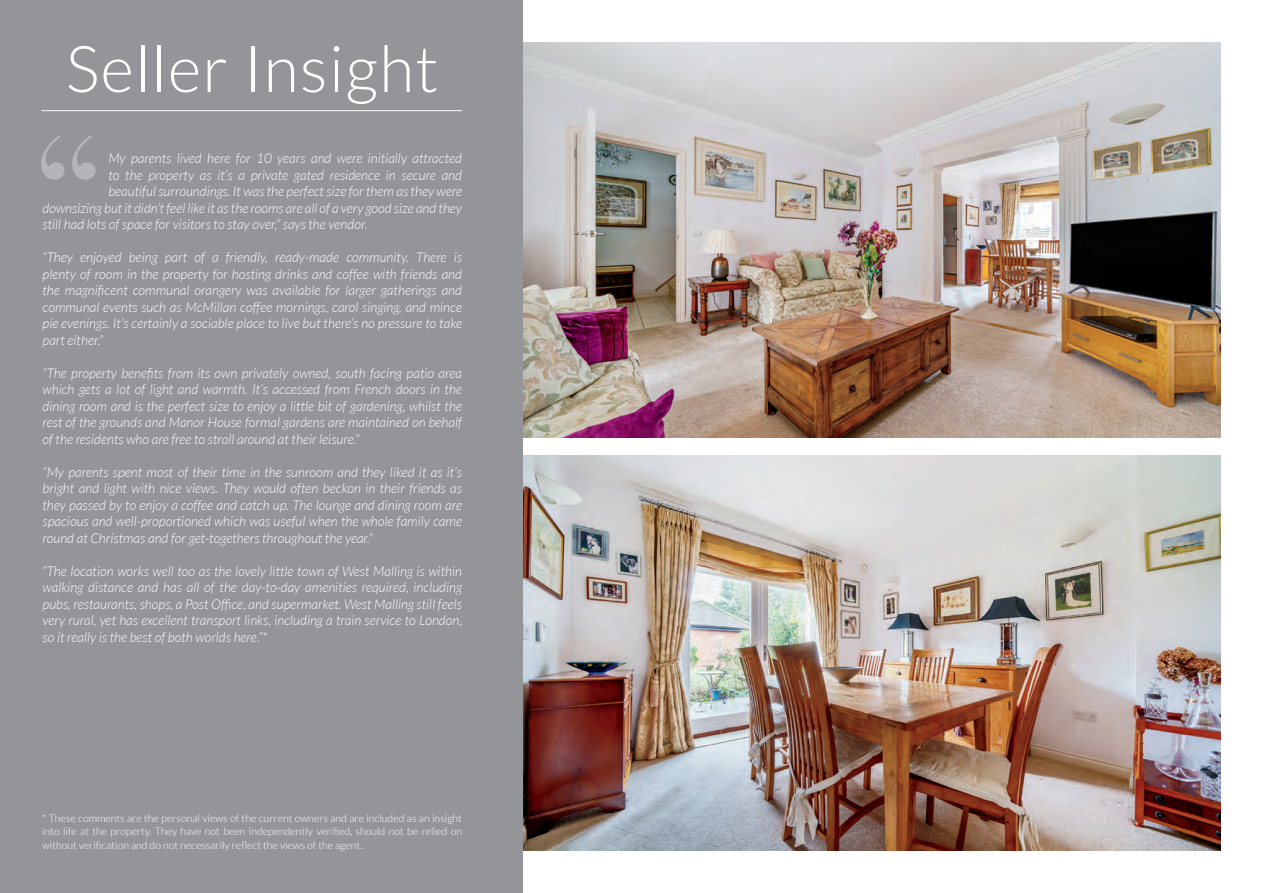
<style>
.page{position:relative;width:1263px;height:893px;background:#fff}
.page>*{position:absolute;margin:0;border:0;box-sizing:border-box;transform-origin:0 0}
.t1{font:300 64.5px "Lato";letter-spacing:.02em;color:#fff}
.t2{font:italic 300 13.5px/16.5px "Lato";color:#fff;text-align:justify}
.t3{font:300 10.5px/13.5px "Lato";color:#fff;text-align:justify}
</style>
<div class="page">
<img style="left:523px;top:455px;width:697px;height:395px">
<img style="left:523px;top:42px;width:697px;height:395px">
<div style="left:0;top:0;width:523px;height:893px;background:#939598"></div>
<hr style="left:41px;top:110px;width:421px;height:1px;background:#fff">
<svg style="left:41px;top:135px;width:55px;height:45px"></svg>
<p class="t1" style="left:66px;top:34px;width:374px">Seller Insight</p>
<p class="t2" style="left:108px;top:150px;width:355px">My parents lived here for 10 years and were initially attracted</p>
<p class="t2" style="left:108px;top:167px;width:355px">to the property as it’s a private gated residence in secure and</p>
<p class="t2" style="left:108px;top:183px;width:355px">beautiful surroundings. It was the perfect size for them as they were</p>
<p class="t2" style="left:43px;top:200px;width:421px">downsizing but it didn’t feel like it as the rooms are all of a very good size and they</p>
<p class="t2" style="left:43px;top:216px;width:326px">still had lots of space for visitors to stay over,” says the vendor.</p>
<p class="t2" style="left:43px;top:249px;width:421px">“They enjoyed being part of a friendly, ready-made community. There is plenty of room in the property for hosting drinks and coffee with friends and the magnificent communal orangery was available for larger gatherings and communal events such as McMillan coffee mornings, carol singing, and mince pie evenings. It’s certainly a sociable place to live but there’s no pressure to take part either.”</p>
<p class="t2" style="left:43px;top:365px;width:421px">“The property benefits from its own privately owned, south facing patio area which gets a lot of light and warmth. It’s accessed from French doors in the dining room and is the perfect size to enjoy a little bit of gardening, whilst the rest of the grounds and Manor House formal gardens are maintained on behalf of the residents who are free to stroll around at their leisure.”</p>
<p class="t2" style="left:43px;top:464px;width:421px">“My parents spent most of their time in the sunroom and they liked it as it’s bright and light with nice views. They would often beckon in their friends as they passed by to enjoy a coffee and catch up. The lounge and dining room are spacious and well-proportioned which was useful when the whole family came round at Christmas and for get-togethers throughout the year.”</p>
<p class="t2" style="left:43px;top:563px;width:421px">“The location works well too as the lovely little town of West Malling is within walking distance and has all of the day-to-day amenities required, including pubs, restaurants, shops, a Post Office, and supermarket. West Malling still feels very rural, yet has excellent transport links, including a train service to London, so it really is the best of both worlds here.”*</p>
<p class="t3" style="left:42px;top:811px;width:421px">* These comments are the personal views of the current owners and are included as an insight into life at the property. They have not been independently verified, should not be relied on without verification and do not necessarily reflect the views of the agent.</p>
</div>
